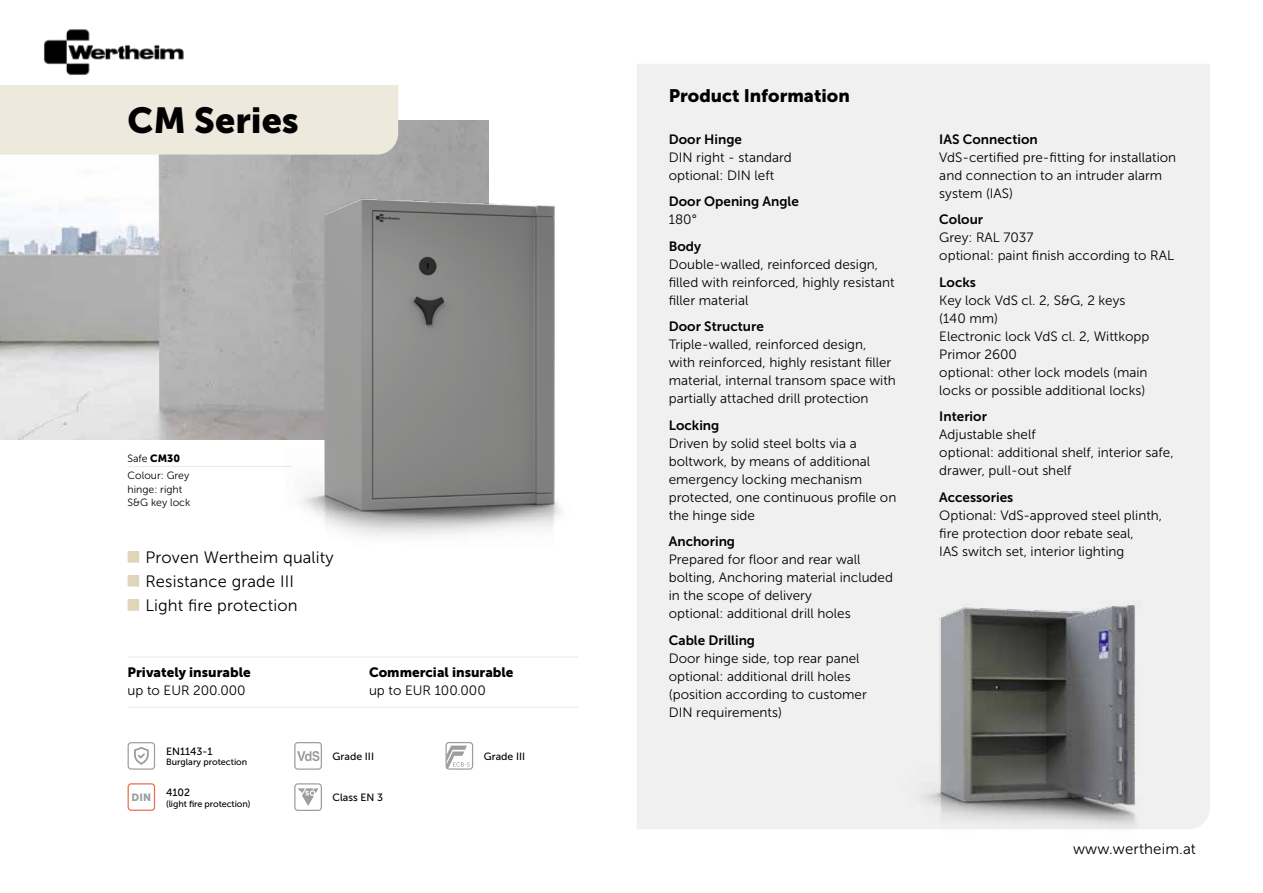
<style>
.page{position:relative;width:1263px;height:893px;background:#fff}
.page>*{position:absolute;margin:0;border:0;box-sizing:border-box;transform-origin:0 0}
.t1{font:36px "Museo Sans 900";color:#000}
.t2{font:18px "Museo Sans 900";color:#000}
.t3{font:16.5px/24px "Museo Sans 300";letter-spacing:.01em;color:#000}
.t4{font:15px "Museo Sans 300";letter-spacing:.01em;color:#000}
.t5{font:13.5px/18px "Museo Sans 300";color:#000}
.t6{font:13.5px "Museo Sans 700";color:#000}
.t7{font:13.5px "Museo Sans 900";color:#000}
.t8{font:10.5px/17.7px "Museo Sans 300";color:#000}
.t9{font:10.5px "Museo Sans 500";color:#000}
.t10{font:10.35px "Museo Sans 900";color:#9d9d9c}
.t11{font:9px "Museo Sans 500";color:#000}
.s1{font-family:"Museo Sans 900"}
</style>
<div class="page">
<img style="left:0;top:120px;width:488px;height:320px">
<div style="left:0;top:85px;width:398px;height:70px;background:#eee9dd"></div>
<div style="left:637px;top:64px;width:573px;height:765px;background:#f0f0f0"></div>
<svg style="left:294px;top:783px;width:28px;height:28px"></svg>
<svg style="left:128px;top:742px;width:27px;height:28px"></svg>
<hr style="left:128px;top:657px;width:451px;height:1px;background:#eee9dd">
<hr style="left:128px;top:707px;width:451px;height:1px;background:#eee9dd">
<svg style="left:294px;top:742px;width:28px;height:28px"></svg>
<svg style="left:445px;top:742px;width:28px;height:28px"></svg>
<hr style="left:128px;top:466px;width:164px;height:1px;background:#eee9dd">
<svg style="left:128px;top:783px;width:27px;height:28px"></svg>
<img style="left:892px;top:593px;width:280px;height:236px">
<img style="left:285px;top:149px;width:277px;height:387px">
<svg style="left:128px;top:551px;width:11px;height:12px"></svg>
<svg style="left:128px;top:575px;width:11px;height:11px"></svg>
<svg style="left:128px;top:599px;width:11px;height:12px"></svg>
<img style="left:44px;top:29px;width:140px;height:46px">
<h1 class="t1" style="left:128px;top:100px;width:173px">CM Series</h1>
<p class="t8" style="left:128px;top:449px;width:63px">Safe <span class="s1">CM30<br></span>Colour: Grey</p>
<p class="t8" style="left:128px;top:483px;width:64px;line-height:13.5px">hinge: right<br>S&amp;G key lock</p>
<p class="t3" style="left:145px;top:545px;width:190px">Proven Wertheim quality<br>Resistance grade III<br>Light fire protection</p>
<p class="t7" style="left:128px;top:664px;width:125px">Privately insurable</p>
<p class="t5" style="left:128px;top:681px;width:120px">up to EUR 200.000</p>
<p class="t7" style="left:369px;top:664px;width:146px">Commercial insurable</p>
<p class="t5" style="left:369px;top:681px;width:118px">up to EUR 100.000</p>
<p class="t10" style="left:132px;top:791px;width:21px">DIN</p>
<p class="t9" style="left:166px;top:745px;width:48px">EN1143-1</p>
<p class="t11" style="left:166px;top:757px;width:83px">Burglary protection</p>
<p class="t9" style="left:166px;top:787px;width:26px">4102</p>
<p class="t11" style="left:166px;top:799px;width:86px">(light fire protection)</p>
<p class="t9" style="left:333px;top:750px;width:43px">Grade III</p>
<p class="t9" style="left:484px;top:750px;width:43px">Grade III</p>
<p class="t9" style="left:333px;top:792px;width:52px">Class EN 3</p>
<h2 class="t2" style="left:669px;top:86px;width:182px">Product Information</h2>
<p class="t6" style="left:669px;top:132px;width:75px">Door Hinge</p>
<p class="t5" style="left:669px;top:148px;width:124px">DIN right - standard optional: DIN left</p>
<p class="t6" style="left:669px;top:194px;width:132px">Door Opening Angle</p>
<p class="t5" style="left:669px;top:211px;width:29px">180°</p>
<p class="t6" style="left:669px;top:239px;width:34px">Body</p>
<p class="t5" style="left:669px;top:255px;width:227px">Double-walled, reinforced design, filled with reinforced, highly resistant filler material</p>
<p class="t6" style="left:669px;top:319px;width:96px">Door Structure</p>
<p class="t5" style="left:669px;top:336px;width:229px">Triple-walled, reinforced design, with reinforced, highly resistant filler material, internal transom space with partially attached drill protection</p>
<p class="t6" style="left:669px;top:418px;width:52px">Locking</p>
<p class="t5" style="left:669px;top:434px;width:229px">Driven by solid steel bolts via a boltwork, by means of additional emergency locking mechanism protected, one continuous profile on the hinge side</p>
<p class="t6" style="left:669px;top:534px;width:68px">Anchoring</p>
<p class="t5" style="left:669px;top:551px;width:226px">Prepared for floor and rear wall bolting, Anchoring material included in the scope of delivery<br>optional: additional drill holes</p>
<p class="t6" style="left:669px;top:633px;width:88px">Cable Drilling</p>
<p class="t5" style="left:669px;top:649px;width:200px">Door hinge side, top rear panel optional: additional drill holes (position according to customer<br>DIN requirements)</p>
<p class="t6" style="left:939px;top:132px;width:100px">IAS Connection</p>
<p class="t5" style="left:939px;top:148px;width:238px">VdS-certified pre-fitting for installation and connection to an intruder alarm system (IAS)</p>
<p class="t6" style="left:939px;top:212px;width:45px">Colour</p>
<p class="t5" style="left:939px;top:229px;width:236px">Grey: RAL 7037<br>optional: paint finish according to RAL</p>
<p class="t6" style="left:939px;top:275px;width:38px">Locks</p>
<p class="t5" style="left:939px;top:291px;width:212px">Key lock VdS cl. 2, S&amp;G, 2 keys (140 mm)<br>Electronic lock VdS cl. 2, Wittkopp<br>Primor 2600<br>optional: other lock models (main locks or possible additional locks)</p>
<p class="t6" style="left:939px;top:409px;width:49px">Interior</p>
<p class="t5" style="left:939px;top:426px;width:236px">Adjustable shelf<br>optional: additional shelf, interior safe, drawer, pull-out shelf</p>
<p class="t6" style="left:939px;top:490px;width:75px">Accessories</p>
<p class="t5" style="left:939px;top:506px;width:224px">Optional: VdS-approved steel plinth, fire protection door rebate seal,<br>IAS switch set, interior lighting</p>
<p class="t4" style="left:1073px;top:841px;width:124px">www.wertheim.at</p>
</div>
